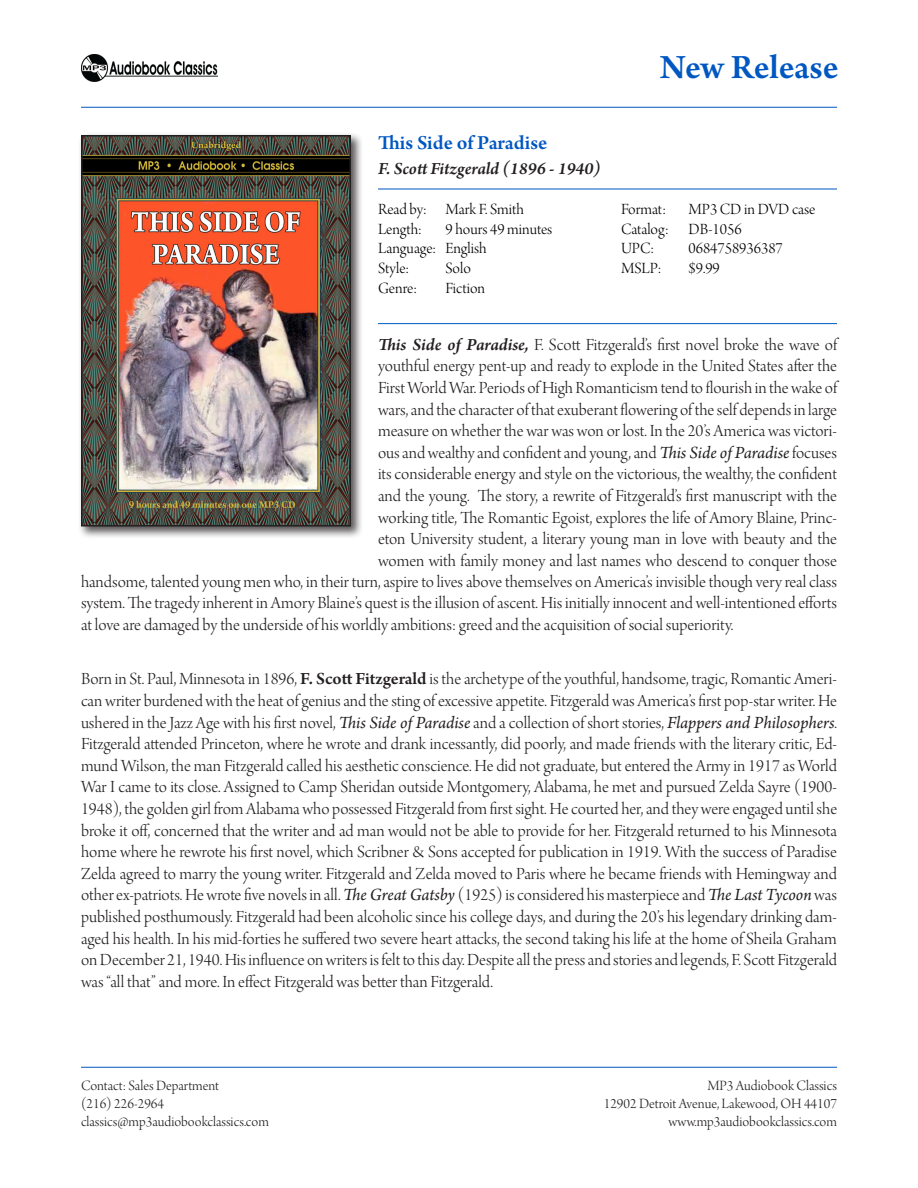
<style>
.page{position:relative;width:918px;height:1188px;background:#fff}
.page>*{position:absolute;margin:0;border:0;box-sizing:border-box;transform-origin:0 0}
.t1{font:600 36px "Arno Pro";letter-spacing:-.005em;color:#0057c2}
.t2{font:600 21px "Arno Pro";color:#0057c2}
.Description{font:18px/21.6px "Arno Pro Light Display";color:#231f20;text-align:justify}
.Description-2{font:italic 600 18px "Arno Pro";color:#231f20}
.Data_table{font:16.5px "Arno Pro Light Display";color:#000}
.Data_table_2{font:16.5px/19.8px "Arno Pro Light Display";color:#000}
.Description-3{font:15px "Arno Pro Light Display";color:#231f20}
.s1{font-family:"Arno Pro";font-weight:600;font-style:italic}
.s2{font-family:"Arno Pro";font-style:italic}
.s3{font-family:"Arno Pro";font-weight:600}
</style>
<div class="page">
<hr style="left:378px;top:189px;width:459px;height:1px;background:#0057c2">
<hr style="left:378px;top:323px;width:459px;height:1px;background:#0057c2">
<hr style="left:81px;top:1067px;width:756px;height:1px;background:#0057c2">
<hr style="left:81px;top:107px;width:756px;height:1px;background:#0057c2">
<div style="left:78px;top:132px;width:286px;height:407px;background:#231f20;opacity:.75"></div>
<img style="left:84px;top:138px;width:264px;height:385px">
<div style="left:81px;top:135px;width:270px;height:391px;border:2px solid #231f20"></div>
<img style="left:81px;top:54px;width:137px;height:27px">
<p class="t1" style="left:660px;top:47px;width:180px">New Release</p>
<p class="t2" style="left:378px;top:131px;width:171px">This Side of Paradise</p>
<p class="Description-2" style="left:378px;top:158px;width:224px">F. Scott Fitzgerald (1896 - 1940)</p>
<p class="Data_table" style="left:378px;top:200px;width:147px">Read by: Mark F. Smith</p>
<p class="Data_table" style="left:378px;top:220px;width:45px">Length:</p>
<p class="Data_table" style="left:446px;top:220px;width:108px">9 hours 49 minutes</p>
<p class="Data_table" style="left:378px;top:240px;width:110px">Language: English</p>
<p class="Data_table" style="left:378px;top:259px;width:33px">Style:</p>
<p class="Data_table" style="left:446px;top:259px;width:27px">Solo</p>
<p class="Data_table" style="left:378px;top:279px;width:40px">Genre:</p>
<p class="Data_table" style="left:446px;top:279px;width:41px">Fiction</p>
<p class="Data_table_2" style="left:621px;top:200px;width:196px;text-indent:68px">MP3 CD in DVD case<br>Catalog: DB-1056</p>
<p class="Data_table_2" style="left:621px;top:240px;width:35px">UPC:</p>
<p class="Data_table_2" style="left:689px;top:240px;width:96px">0684758936387</p>
<p class="Data_table_2" style="left:621px;top:260px;width:42px">MSLP:</p>
<p class="Data_table_2" style="left:689px;top:260px;width:33px">$9.99</p>
<p class="Data_table_2" style="left:621px;top:200px;width:47px">Format:</p>
<p class="Description" style="left:378px;top:335px;width:461px"><span class="s1">This Side of Paradise,</span> F. Scott Fitzgerald’s first novel broke the wave of</p>
<p class="Description" style="left:378px;top:357px;width:461px">youthful energy pent-up and ready to explode in the United States after the</p>
<p class="Description" style="left:378px;top:378px;width:460px">First World War. Periods of High Romanticism tend to flourish in the wake of</p>
<p class="Description" style="left:378px;top:400px;width:461px">wars, and the character of that exuberant flowering of the self depends in large</p>
<p class="Description" style="left:378px;top:421px;width:460px">measure on whether the war was won or lost. In the 20’s America was victori-</p>
<p class="Description" style="left:378px;top:443px;width:460px">ous and wealthy and confident and young, and <span class="s2">This Side of Paradise</span> focuses</p>
<p class="Description" style="left:378px;top:465px;width:461px">its considerable energy and style on the victorious, the wealthy, the confident</p>
<p class="Description" style="left:378px;top:486px;width:461px">and the young. The story, a rewrite of Fitzgerald’s first manuscript with the</p>
<p class="Description" style="left:378px;top:508px;width:460px">working title, The Romantic Egoist, explores the life of Amory Blaine, Princ-</p>
<p class="Description" style="left:378px;top:529px;width:461px">eton University student, a literary young man in love with beauty and the</p>
<p class="Description" style="left:378px;top:551px;width:460px">women with family money and last names who descend to conquer those</p>
<p class="Description" style="left:81px;top:572px;width:757px">handsome, talented young men who, in their turn, aspire to lives above themselves on America’s invisible though very real class</p>
<p class="Description" style="left:81px;top:594px;width:757px">system. The tragedy inherent in Amory Blaine’s quest is the illusion of ascent. His initially innocent and well-intentioned efforts</p>
<p class="Description" style="left:81px;top:615px;width:654px">at love are damaged by the underside of his worldly ambitions: greed and the acquisition of social superiority.</p>
<p class="Description" style="left:81px;top:669px;width:758px">Born in St. Paul, Minnesota in 1896, <span class="s3">F. Scott Fitzgerald</span> is the archetype of the youthful, handsome, tragic, Romantic Ameri&shy;can writer burdened with the heat of genius and the sting of excessive appetite. Fitzgerald was America’s first pop-star writer. He ushered in the Jazz Age with his first novel, <span class="s2">This Side of Paradise</span> and a collection of short stories, <span class="s2">Flappers and Philosophers</span>.<br>Fitzgerald attended Princeton, where he wrote and drank incessantly, did poorly, and made friends with the literary critic, Ed&shy;mund Wilson, the man Fitzgerald called his aesthetic conscience. He did not graduate, but entered the Army in 1917 as World War I came to its close. Assigned to Camp Sheridan outside Montgomery, Alabama, he met and pursued Zelda Sayre (1900- 1948), the golden girl from Alabama who possessed Fitzgerald from first sight. He courted her, and they were engaged until she broke it off, concerned that the writer and ad man would not be able to provide for her. Fitzgerald returned to his Minnesota home where he rewrote his first novel, which Scribner &amp; Sons accepted for publication in 1919. With the success of Paradise Zelda agreed to marry the young writer. Fitzgerald and Zelda moved to Paris where he became friends with Hemingway and other ex-patriots. He wrote five novels in all. <span class="s2">The Great Gatsby</span> (1925) is considered his masterpiece and <span class="s2">The Last Tycoon</span> was published posthumously. Fitzgerald had been alcoholic since his college days, and during the 20’s his legendary drinking dam&shy;aged his health. In his mid-forties he suffered two severe heart attacks, the second taking his life at the home of Sheila Graham on December 21, 1940. His influence on writers is felt to this day. Despite all the press and stories and legends, F. Scott Fitzgerald was “all that” and more. In effect Fitzgerald was better than Fitzgerald.</p>
<p class="Description-3" style="left:81px;top:1078px;width:140px">Contact: Sales Department</p>
<p class="Description-3" style="left:81px;top:1096px;width:85px">(216) 226-2964</p>
<p class="Description-3" style="left:81px;top:1114px;width:189px">classics@mp3audiobookclassics.com</p>
<p class="Description-3" style="left:707px;top:1078px;width:131px">MP3 Audiobook Classics</p>
<p class="Description-3" style="left:604px;top:1096px;width:235px">12902 Detroit Avenue, Lakewood, OH 44107</p>
<p class="Description-3" style="left:669px;top:1114px;width:170px">www.mp3audiobookclassics.com</p>
</div>
